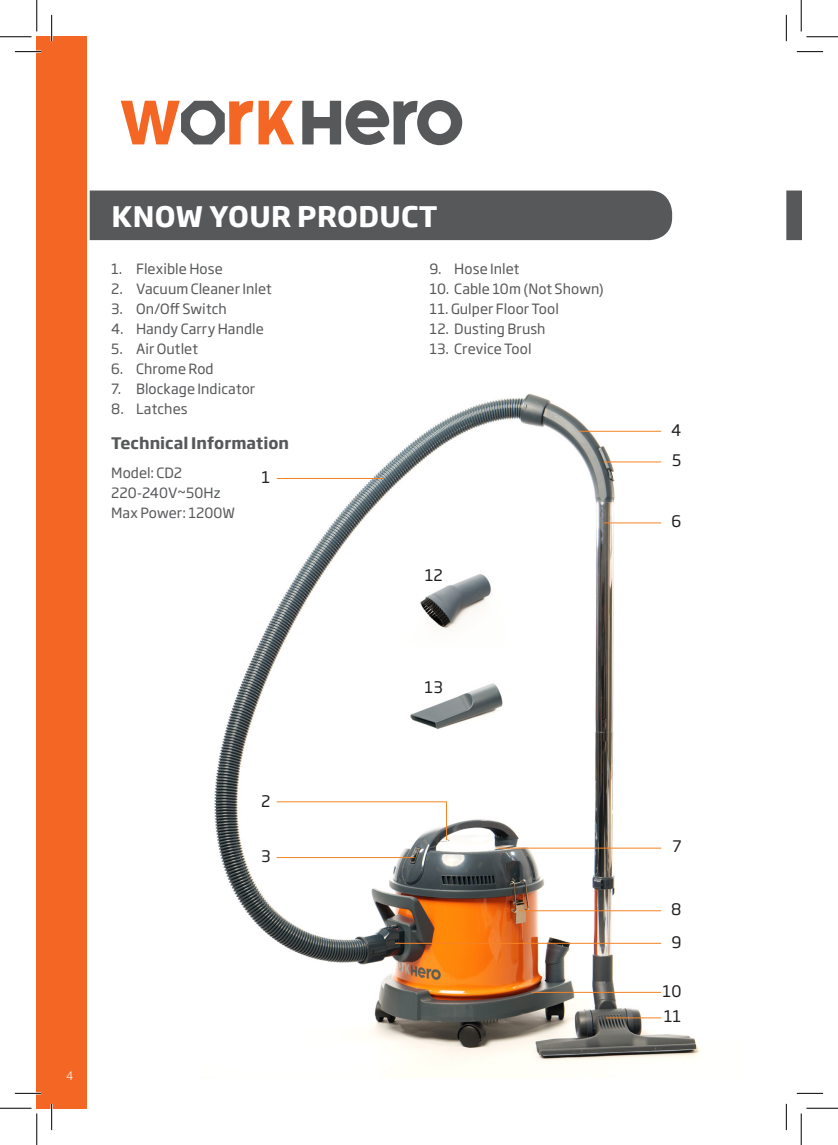
<style>
.page{position:relative;width:838px;height:1145px;background:#fff}
.page>*{position:absolute;margin:0;border:0;box-sizing:border-box;transform-origin:0 0}
.t1{font:700 28px "Soho Gothic Pro";letter-spacing:.015em;color:#fff}
.Sub-Head_SML{font:700 15.75px "Soho Gothic Pro";color:#57585a}
.t2{font:15.75px "Soho Gothic Pro";color:#231f20}
.t3{font:14px "Soho Gothic Pro";letter-spacing:.005em;color:#57585a}
.t4{font:300 12.25px "Helvetica Neue LT Std";color:#fff}
</style>
<div class="page">
<svg style="left:786px;top:191px;width:15px;height:49px"></svg>
<div style="left:37px;top:37px;width:50px;height:1071px;background:#f36624"></div>
<svg style="left:302px;top:100px;width:160px;height:45px"></svg>
<svg style="left:121px;top:101px;width:173px;height:43px"></svg>
<div style="left:90px;top:191px;width:582px;height:49px;background:#57585a"></div>
<img style="left:214px;top:394px;width:487px;height:677px">
<img style="left:403px;top:551px;width:102px;height:96px">
<img style="left:403px;top:655px;width:102px;height:96px">
<hr style="left:603px;top:522px;width:58px;height:1px;background:#f58427">
<hr style="left:519px;top:910px;width:142px;height:1px;background:#f58427">
<hr style="left:395px;top:943px;width:266px;height:1px;background:#f58427">
<hr style="left:531px;top:992px;width:130px;height:1px;background:#f58427">
<hr style="left:606px;top:1017px;width:55px;height:1px;background:#f58427">
<hr style="left:498px;top:848px;width:163px;height:1px;background:#f58427">
<hr style="left:603px;top:462px;width:58px;height:1px;background:#f58427">
<hr style="left:578px;top:431px;width:83px;height:1px;background:#f58427">
<hr style="left:276px;top:478px;width:107px;height:1px;background:#f58427">
<hr style="left:276px;top:857px;width:138px;height:1px;background:#f58427">
<svg style="left:276px;top:801px;width:171px;height:40px"></svg>
<hr style="left:15px;top:51px;width:26px;height:2px;background:#fff">
<hr style="left:15px;top:1092px;width:26px;height:2px;background:#fff">
<hr style="left:51px;top:15px;width:2px;height:26px;background:#fff">
<hr style="left:51px;top:1104px;width:2px;height:26px;background:#fff">
<svg style="left:15px;top:51px;width:26px;height:1px"></svg>
<svg style="left:796px;top:51px;width:27px;height:1px"></svg>
<svg style="left:15px;top:1093px;width:26px;height:1px"></svg>
<svg style="left:796px;top:1093px;width:27px;height:1px"></svg>
<svg style="left:51px;top:15px;width:1px;height:26px"></svg>
<svg style="left:51px;top:1104px;width:1px;height:26px"></svg>
<svg style="left:786px;top:15px;width:1px;height:26px"></svg>
<svg style="left:786px;top:1104px;width:1px;height:26px"></svg>
<hr style="left:0;top:36px;width:32px;height:1px;background:#000">
<hr style="left:806px;top:36px;width:31px;height:1px;background:#000">
<hr style="left:0;top:1108px;width:32px;height:1px;background:#000">
<hr style="left:806px;top:1108px;width:31px;height:1px;background:#000">
<hr style="left:36px;top:0;width:1px;height:31px;background:#000">
<hr style="left:36px;top:1113px;width:1px;height:32px;background:#000">
<hr style="left:800px;top:0;width:1px;height:31px;background:#000">
<hr style="left:800px;top:1113px;width:1px;height:32px;background:#000">
<p class="t1" style="left:112px;top:194px;width:327px">KNOW YOUR PRODUCT</p>
<p class="t3" style="left:111px;top:258px;width:113px">1. Flexible Hose</p>
<p class="t3" style="left:111px;top:278px;width:162px">2. Vacuum Cleaner Inlet</p>
<p class="t3" style="left:111px;top:298px;width:117px">3. On/Off Switch</p>
<p class="t3" style="left:111px;top:318px;width:154px">4. Handy Carry Handle</p>
<p class="t3" style="left:111px;top:338px;width:88px">5. Air Outlet</p>
<p class="t3" style="left:111px;top:358px;width:104px">6. Chrome Rod</p>
<p class="t3" style="left:111px;top:378px;width:145px">7. Blockage Indicator</p>
<p class="t3" style="left:111px;top:398px;width:78px">8. Latches</p>
<p class="t3" style="left:429px;top:258px;width:92px">9. Hose Inlet</p>
<p class="t3" style="left:429px;top:278px;width:176px">10. Cable 10m (Not Shown)</p>
<p class="t3" style="left:429px;top:298px;width:131px">11. Gulper Floor Tool</p>
<p class="t3" style="left:429px;top:318px;width:117px">12. Dusting Brush</p>
<p class="t3" style="left:429px;top:338px;width:104px">13. Crevice Tool</p>
<p class="Sub-Head_SML" style="left:111px;top:430px;width:179px">Technical Information</p>
<p class="t3" style="left:111px;top:462px;width:72px">Model: CD2</p>
<p class="t3" style="left:111px;top:482px;width:111px">220-240V~50Hz</p>
<p class="t3" style="left:111px;top:502px;width:125px">Max Power: 1200W</p>
<p class="t2" style="left:261px;top:465px;width:10px">1</p>
<p class="t2" style="left:261px;top:789px;width:11px">2</p>
<p class="t2" style="left:261px;top:844px;width:11px">3</p>
<p class="t2" style="left:424px;top:563px;width:20px">12</p>
<p class="t2" style="left:424px;top:675px;width:20px">13</p>
<p class="t4" style="left:67px;top:1069px;width:8px">4</p>
<p class="t2" style="left:671px;top:418px;width:12px">4</p>
<p class="t2" style="left:672px;top:448px;width:11px">5</p>
<p class="t2" style="left:671px;top:509px;width:11px">6</p>
<p class="t2" style="left:672px;top:834px;width:11px">7</p>
<p class="t2" style="left:671px;top:897px;width:12px">8</p>
<p class="t2" style="left:671px;top:930px;width:11px">9</p>
<p class="t2" style="left:662px;top:979px;width:20px">10</p>
<p class="t2" style="left:663px;top:1004px;width:19px">11</p>
</div>
